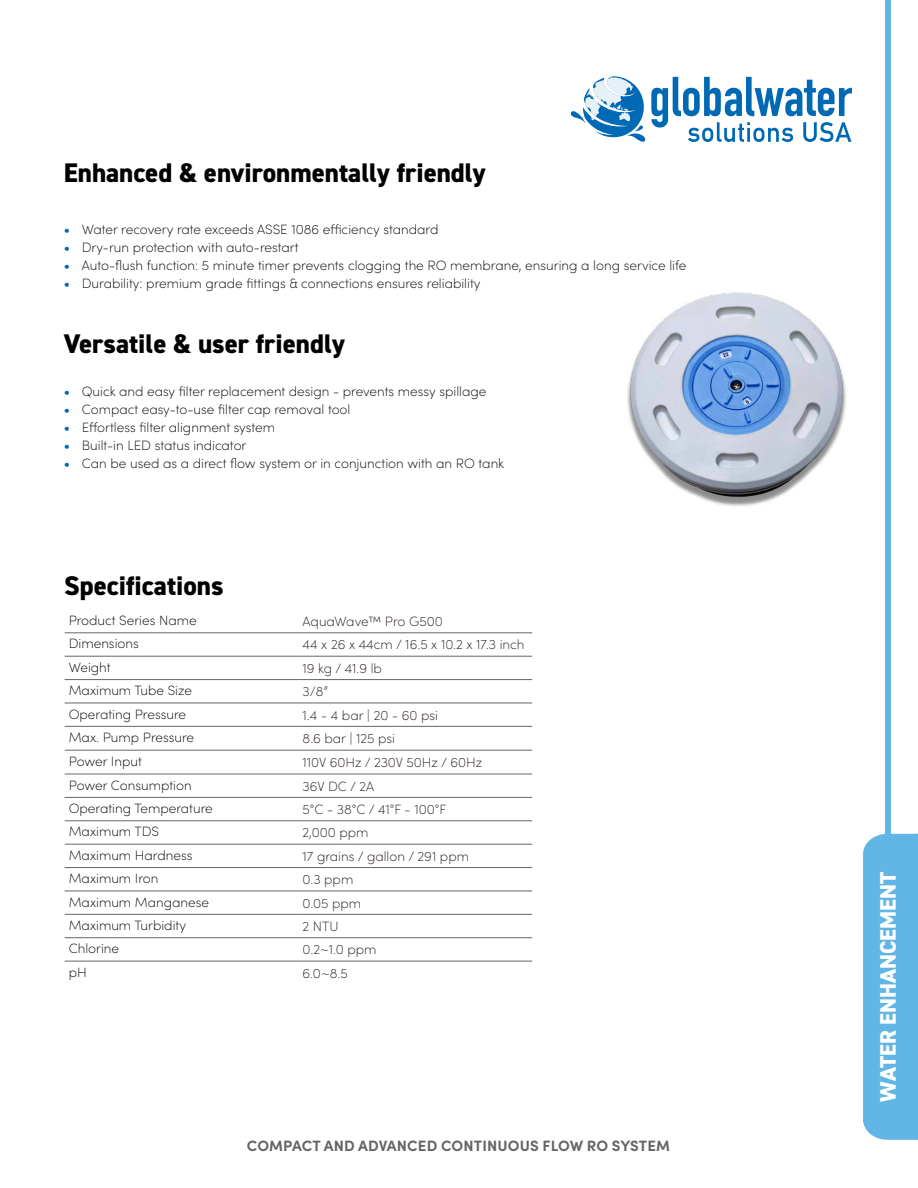
<style>
.page{position:relative;width:918px;height:1188px;background:#fff}
.page>*{position:absolute;margin:0;border:0;box-sizing:border-box;transform-origin:0 0}
.t1{font:800 27px "DIN2014";color:#000}
.t2{font:800 27px "DIN2014";color:#fff}
.t3{font:800 22.5px "DIN2014";color:#fff}
.t4{font:700 15px "Sofia Pro";letter-spacing:.01em;color:#646566}
.t5{font:200 13.5px "Sofia Pro";color:#000}
.t6{font:200 13.5px "Sofia Pro";color:#231916}
.s1{font-weight:600;color:#0069b4}
</style>
<div class="page">
<div style="left:885px;top:0;width:6px;height:929px;background:#62b6e5"></div>
<div style="left:863px;top:834px;width:55px;height:306px;background:#62b6e5"></div>
<svg style="left:571px;top:76px;width:281px;height:66px"></svg>
<img style="left:627px;top:292px;width:219px;height:214px">
<hr style="left:65px;top:633px;width:233px;height:1px;background:#646566">
<hr style="left:65px;top:656px;width:233px;height:1px;background:#646566">
<hr style="left:65px;top:679px;width:233px;height:1px;background:#646566">
<hr style="left:65px;top:703px;width:233px;height:1px;background:#646566">
<hr style="left:65px;top:726px;width:233px;height:1px;background:#646566">
<hr style="left:65px;top:750px;width:233px;height:1px;background:#646566">
<hr style="left:65px;top:774px;width:233px;height:1px;background:#646566">
<hr style="left:65px;top:797px;width:233px;height:1px;background:#646566">
<hr style="left:65px;top:820px;width:233px;height:1px;background:#646566">
<hr style="left:65px;top:844px;width:233px;height:1px;background:#646566">
<hr style="left:65px;top:867px;width:233px;height:1px;background:#646566">
<hr style="left:65px;top:891px;width:233px;height:1px;background:#646566">
<hr style="left:65px;top:914px;width:233px;height:1px;background:#646566">
<hr style="left:65px;top:937px;width:233px;height:1px;background:#646566">
<hr style="left:65px;top:961px;width:233px;height:1px;background:#646566">
<hr style="left:298px;top:633px;width:234px;height:1px;background:#646566">
<hr style="left:298px;top:656px;width:234px;height:1px;background:#646566">
<hr style="left:298px;top:679px;width:234px;height:1px;background:#646566">
<hr style="left:298px;top:703px;width:234px;height:1px;background:#646566">
<hr style="left:298px;top:726px;width:234px;height:1px;background:#646566">
<hr style="left:298px;top:750px;width:234px;height:1px;background:#646566">
<hr style="left:298px;top:774px;width:234px;height:1px;background:#646566">
<hr style="left:298px;top:797px;width:234px;height:1px;background:#646566">
<hr style="left:298px;top:820px;width:234px;height:1px;background:#646566">
<hr style="left:298px;top:844px;width:234px;height:1px;background:#646566">
<hr style="left:298px;top:867px;width:234px;height:1px;background:#646566">
<hr style="left:298px;top:891px;width:234px;height:1px;background:#646566">
<hr style="left:298px;top:914px;width:234px;height:1px;background:#646566">
<hr style="left:298px;top:937px;width:234px;height:1px;background:#646566">
<hr style="left:298px;top:961px;width:234px;height:1px;background:#646566">
<h1 class="t1" style="left:64px;top:155px;width:423px">Enhanced &amp; environmentally friendly</h1>
<p class="t5" style="left:64px;top:220px;width:376px"><span class="s1">•</span> Water recovery rate exceeds ASSE 1086 efficiency standard</p>
<p class="t5" style="left:64px;top:238px;width:236px"><span class="s1">•</span> Dry-run protection with auto-restart</p>
<p class="t5" style="left:64px;top:256px;width:624px"><span class="s1">•</span> Auto-flush function: 5 minute timer prevents clogging the RO membrane, ensuring a long service life</p>
<p class="t5" style="left:64px;top:274px;width:418px"><span class="s1">•</span> Durability: premium grade fittings &amp; connections ensures reliability</p>
<h1 class="t1" style="left:64px;top:326px;width:283px">Versatile &amp; user friendly</h1>
<p class="t5" style="left:64px;top:382px;width:424px"><span class="s1">•</span> Quick and easy filter replacement design - prevents messy spillage</p>
<p class="t5" style="left:64px;top:400px;width:288px"><span class="s1">•</span> Compact easy-to-use filter cap removal tool</p>
<p class="t5" style="left:64px;top:418px;width:213px"><span class="s1">•</span> Effortless filter alignment system</p>
<p class="t5" style="left:64px;top:436px;width:184px"><span class="s1">•</span> Built-in LED status indicator</p>
<p class="t5" style="left:64px;top:454px;width:442px"><span class="s1">•</span> Can be used as a direct flow system or in conjunction with an RO tank</p>
<h1 class="t1" style="left:64px;top:568px;width:161px">Specifications</h1>
<p class="t5" style="left:69px;top:611px;width:129px">Product Series Name</p>
<p class="t6" style="left:303px;top:612px;width:142px">AquaWave™ Pro G500</p>
<p class="t5" style="left:69px;top:634px;width:72px">Dimensions</p>
<p class="t6" style="left:303px;top:635px;width:223px">44 x 26 x 44cm / 16.5 x 10.2 x 17.3 inch</p>
<p class="t5" style="left:69px;top:657px;width:43px">Weight</p>
<p class="t6" style="left:303px;top:658px;width:81px">19 kg / 41.9 lb</p>
<p class="t5" style="left:69px;top:681px;width:125px">Maximum Tube Size</p>
<p class="t6" style="left:303px;top:682px;width:27px">3/8”</p>
<p class="t5" style="left:69px;top:704px;width:119px">Operating Pressure</p>
<p class="t6" style="left:303px;top:705px;width:137px">1.4 - 4 bar | 20 - 60 psi</p>
<p class="t5" style="left:69px;top:728px;width:127px">Max. Pump Pressure</p>
<p class="t6" style="left:303px;top:729px;width:94px">8.6 bar | 125 psi</p>
<p class="t5" style="left:69px;top:752px;width:75px">Power Input</p>
<p class="t6" style="left:303px;top:753px;width:181px">110V 60Hz / 230V 50Hz / 60Hz</p>
<p class="t5" style="left:69px;top:775px;width:125px">Power Consumption</p>
<p class="t6" style="left:303px;top:776px;width:73px">36V DC / 2A</p>
<p class="t5" style="left:69px;top:799px;width:146px">Operating Temperature</p>
<p class="t6" style="left:303px;top:800px;width:145px">5°C - 38°C / 41°F - 100°F</p>
<p class="t5" style="left:69px;top:822px;width:92px">Maximum TDS</p>
<p class="t6" style="left:303px;top:823px;width:68px">2,000 ppm</p>
<p class="t5" style="left:69px;top:845px;width:125px">Maximum Hardness</p>
<p class="t6" style="left:303px;top:846px;width:168px">17 grains / gallon / 291 ppm</p>
<p class="t5" style="left:69px;top:869px;width:91px">Maximum Iron</p>
<p class="t6" style="left:303px;top:870px;width:52px">0.3 ppm</p>
<p class="t5" style="left:69px;top:892px;width:142px">Maximum Manganese</p>
<p class="t6" style="left:303px;top:893px;width:60px">0.05 ppm</p>
<p class="t5" style="left:69px;top:916px;width:119px">Maximum Turbidity</p>
<p class="t6" style="left:303px;top:917px;width:38px">2 NTU</p>
<p class="t5" style="left:69px;top:939px;width:52px">Chlorine</p>
<p class="t6" style="left:303px;top:940px;width:76px">0.2~1.0 ppm</p>
<p class="t5" style="left:69px;top:962px;width:20px">pH</p>
<p class="t6" style="left:303px;top:963px;width:47px">6.0~8.5</p>
<p class="t4" style="left:247px;top:1134px;width:425px">COMPACT AND ADVANCED CONTINUOUS FLOW RO SYSTEM</p>
<h2 class="t3" style="left:873px;top:1102px;width:231px;rotate:-90deg">WATER ENHANCEMENT</h2>
<h1 class="t2" style="left:870px;top:1096px;width:134px;rotate:-90deg">WATER MO</h1>
</div>
